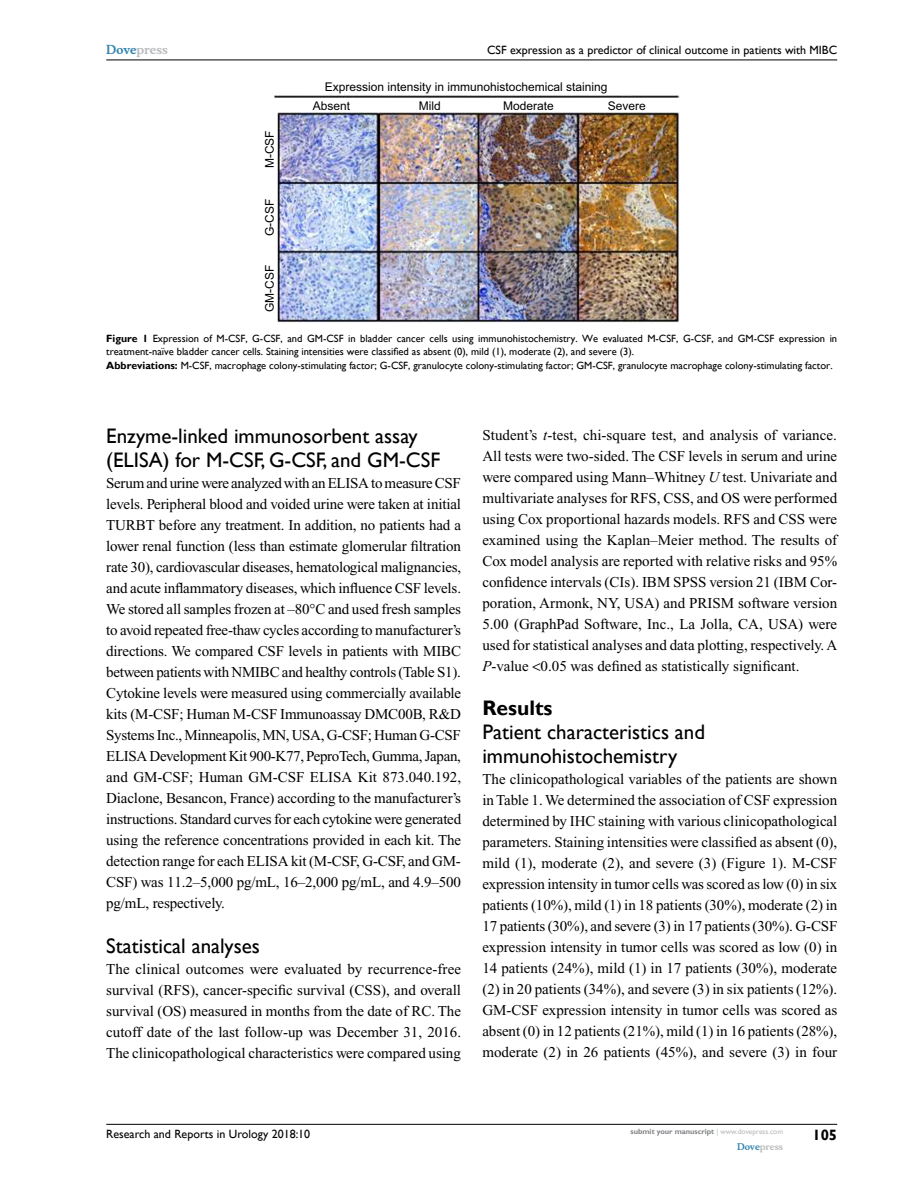
<style>
.page{position:relative;width:918px;height:1188px;background:#fff}
.page>*{position:absolute;margin:0;border:0;box-sizing:border-box;transform-origin:0 0}
.t1{font:21px/24px "Gill Sans";color:#000}
.t2{font:700 21px "Gill Sans";color:#000}
.t3{font:15px/21px "Times New Roman";letter-spacing:-.005em;color:#000;text-align:justify}
.t4{font:700 15px "Gill Sans";color:#000}
.t5{font:12px "Gill Sans";color:#000}
.t6{font:12px/18.6px "Arial";color:#000}
.t7{font:700 12px "Musee";color:#b8babc}
.t8{font:10.5px/13.5px "Gill Sans";color:#000}
.t9{font:700 9px "Musee";color:#b8babc}
.t10{font:700 7.5px "Gill Sans";color:#808285}
.s1{color:#3785ad}
.s2{font-weight:700}
.s3{font-style:italic}
.s4{font-weight:400;color:#b8babc}
</style>
<div class="page">
<hr style="left:106px;top:1124px;width:731px;height:1px;background:#000">
<hr style="left:106px;top:60px;width:731px;height:1px;background:#000">
<img style="left:275px;top:95px;width:405px;height:227px">
<p class="t7" style="left:106px;top:43px;width:63px"><span class="s1">Dove</span>press</p>
<p class="t6" style="left:261px;top:168px;width:39px;rotate:-90deg">M-CSF</p>
<p class="t6" style="left:261px;top:236px;width:39px;rotate:-90deg">G-CSF</p>
<p class="t6" style="left:261px;top:312px;width:49px;rotate:-90deg">GM-CSF</p>
<p class="t5" style="left:487px;top:43px;width:352px">CSF expression as a predictor of clinical outcome in patients with MIBC</p>
<p class="t6" style="left:419px;top:78px;width:190px;text-indent:-94px">Expression intensity in immunohistochemical staining<br>Mild</p>
<p class="t6" style="left:503px;top:96px;width:52px">Moderate</p>
<p class="t6" style="left:608px;top:96px;width:40px">Severe</p>
<p class="t6" style="left:313px;top:96px;width:39px">Absent</p>
<p class="t8" style="left:106px;top:331px;width:732px"><span class="s2">Figure 1</span> Expression of M-CSF, G-CSF, and GM-CSF in bladder cancer cells using immunohistochemistry. We evaluated M-CSF, G-CSF, and GM-CSF expression in treatment-naïve bladder cancer cells. Staining intensities were classified as absent (0), mild (1), moderate (2), and severe (3).<br><span class="s2">Abbreviations:</span> M-CSF, macrophage colony-stimulating factor; G-CSF, granulocyte colony-stimulating factor; GM-CSF, granulocyte macrophage colony-stimulating factor.</p>
<h1 class="t1" style="left:106px;top:424px;width:335px">Enzyme-linked immunosorbent assay (ELISA) for M-CSF, G-CSF, and GM-CSF</h1>
<p class="t3" style="left:106px;top:473px;width:356px">Serum and urine were analyzed with an ELISA to measure CSF levels. Peripheral blood and voided urine were taken at initial TURBT before any treatment. In addition, no patients had a lower renal function (less than estimate glomerular filtration rate 30), cardiovascular diseases, hematological malignancies, and acute inflammatory diseases, which influence CSF levels.<br>We stored all samples frozen at –80°C and used fresh samples to avoid repeated free-thaw cycles according to manufacturer’s directions. We compared CSF levels in patients with MIBC between patients with NMIBC and healthy controls (Table S1).<br>Cytokine levels were measured using commercially available kits (M-CSF; Human M-CSF Immunoassay DMC00B, R&amp;D Systems Inc., Minneapolis, MN, USA, G-CSF; Human G-CSF ELISA Development Kit 900-K77, PeproTech, Gumma, Japan, and GM-CSF; Human GM-CSF ELISA Kit 873.040.192, Diaclone, Besancon, France) according to the manufacturer’s instructions. Standard curves for each cytokine were generated using the reference concentrations provided in each kit. The detection range for each ELISA kit (M-CSF, G-CSF, and GM-CSF) was 11.2–5,000 pg/mL, 16–2,000 pg/mL, and 4.9–500 pg/mL, respectively.</p>
<h1 class="t1" style="left:106px;top:934px;width:155px">Statistical analyses</h1>
<p class="t3" style="left:106px;top:959px;width:356px">The clinical outcomes were evaluated by recurrence-free survival (RFS), cancer-specific survival (CSS), and overall survival (OS) measured in months from the date of RC. The cutoff date of the last follow-up was December 31, 2016.<br>The clinicopathological characteristics were compared using</p>
<p class="t3" style="left:482px;top:425px;width:356px">Student’s <span class="s3">t</span>-test, chi-square test, and analysis of variance.<br>All tests were two-sided. The CSF levels in serum and urine were compared using Mann–Whitney <span class="s3">U</span> test. Univariate and multivariate analyses for RFS, CSS, and OS were performed using Cox proportional hazards models. RFS and CSS were examined using the Kaplan–Meier method. The results of Cox model analysis are reported with relative risks and 95% confidence intervals (CIs). IBM SPSS version 21 (IBM Cor&shy;poration, Armonk, NY, USA) and PRISM software version 5.00 (GraphPad Software, Inc., La Jolla, CA, USA) were used for statistical analyses and data plotting, respectively. A <span class="s3">P</span>-value 0.05 was defined as statistically significant.</p>
<h1 class="t2" style="left:482px;top:695px;width:72px">Results</h1>
<h1 class="t1" style="left:482px;top:720px;width:224px">Patient characteristics and immunohistochemistry</h1>
<p class="t3" style="left:482px;top:768px;width:357px">The clinicopathological variables of the patients are shown in Table 1. We determined the association of CSF expression determined by IHC staining with various clinicopathological parameters. Staining intensities were classified as absent (0), mild (1), moderate (2), and severe (3) (Figure 1). M-CSF expression intensity in tumor cells was scored as low (0) in six patients (10%), mild (1) in 18 patients (30%), moderate (2) in 17 patients (30%), and severe (3) in 17 patients (30%). G-CSF expression intensity in tumor cells was scored as low (0) in 14 patients (24%), mild (1) in 17 patients (30%), moderate (2) in 20 patients (34%), and severe (3) in six patients (12%).<br>GM-CSF expression intensity in tumor cells was scored as absent (0) in 12 patients (21%), mild (1) in 16 patients (28%), moderate (2) in 26 patients (45%), and severe (3) in four</p>
<p class="t5" style="left:106px;top:1127px;width:206px">Research and Reports in Urology 2018:10</p>
<p class="t10" style="left:631px;top:1127px;width:154px">submit your manuscript <span class="s4">| www.dovepress.com</span></p>
<p class="t9" style="left:737px;top:1141px;width:48px"><span class="s1">Dove</span>press</p>
<p class="t4" style="left:812px;top:1126px;width:26px">105</p>
</div>
